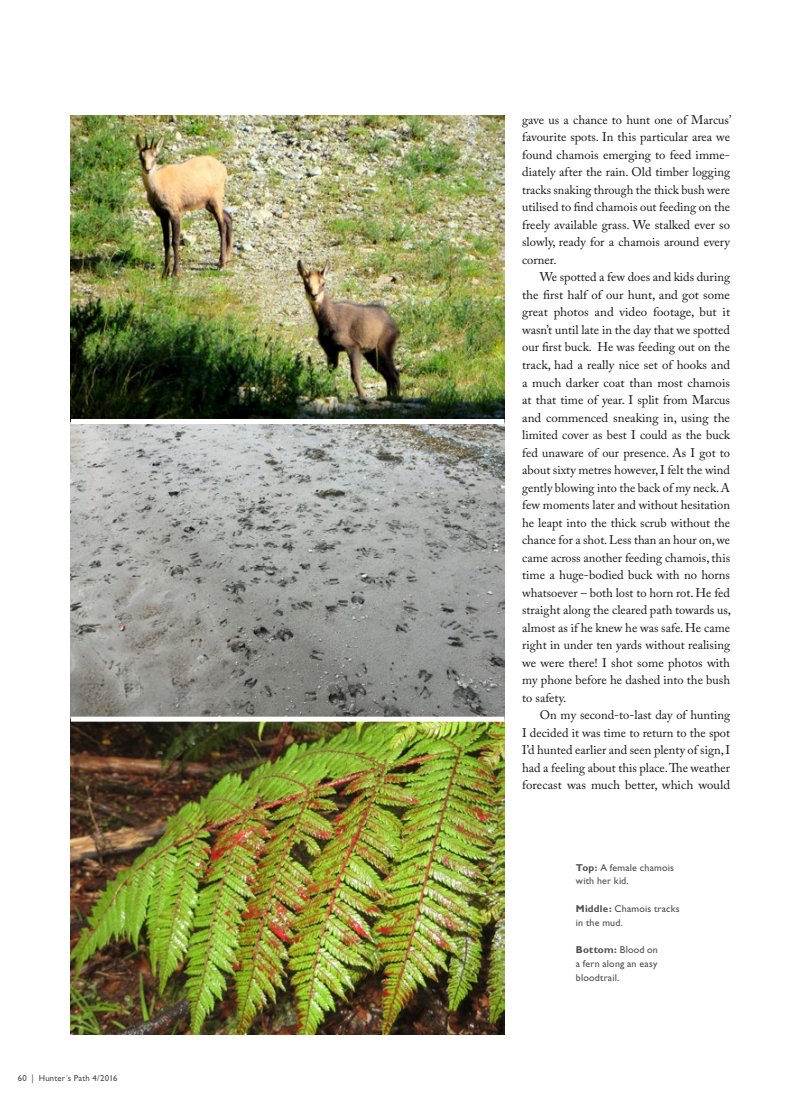
<style>
.page{position:relative;width:801px;height:1099px;background:#fff}
.page>*{position:absolute;margin:0;border:0;box-sizing:border-box;transform-origin:0 0}
.t1{font:12.5px/17.5px "Adobe Caslon Pro";color:#131413;text-align:justify}
.t2{font:10px/13.8px "Gill Sans";letter-spacing:.015em;color:#4d4d4c}
.t3{font:8.75px "Gill Sans";letter-spacing:.025em;color:#4d4d4c}
.s1{font-weight:700}
</style>
<div class="page">
<img style="left:71px;top:115px;width:433px;height:919px">
<div style="left:71px;top:419px;width:433px;height:5px;background:#fff"></div>
<div style="left:71px;top:716px;width:433px;height:5px;background:#fff"></div>
<p class="t3" style="left:18px;top:1073px;width:101px">60 | Hunter´s Path 4/2016</p>
<p class="t1" style="left:522px;top:111px;width:211px">gave us a chance to hunt one of Marcus’ favourite spots. In this particular area we found chamois emerging to feed imme&shy;diately after the rain. Old timber logging tracks snaking through the thick bush were utilised to find chamois out feeding on the freely available grass. We stalked ever so slowly, ready for a chamois around every corner.</p>
<p class="t1" style="left:522px;top:268px;width:210px;text-indent:18px">We spotted a few does and kids during the first half of our hunt, and got some great photos and video footage, but it wasn’t until late in the day that we spotted our first buck. He was feeding out on the track, had a really nice set of hooks and a much darker coat than most chamois at that time of year. I split from Marcus and commenced sneaking in, using the limited cover as best I could as the buck fed unaware of our presence. As I got to about sixty metres however, I felt the wind gently blowing into the back of my neck. A few moments later and without hesitation he leapt into the thick scrub without the chance for a shot. Less than an hour on, we came across another feeding chamois, this time a huge-bodied buck with no horns whatsoever – both lost to horn rot. He fed straight along the cleared path towards us, almost as if he knew he was safe. He came right in under ten yards without realising we were there! I shot some photos with my phone before he dashed into the bush to safety.</p>
<p class="t1" style="left:522px;top:706px;width:209px;text-indent:18px">On my second-to-last day of hunting I decided it was time to return to the spot I’d hunted earlier and seen plenty of sign, I had a feeling about this place. The weather forecast was much better, which would</p>
<p class="t2" style="left:576px;top:860px;width:99px"><span class="s1">Top:</span> A female chamois with her kid.</p>
<p class="t2" style="left:576px;top:901px;width:105px"><span class="s1">Middle:</span> Chamois tracks in the mud.</p>
<p class="t2" style="left:576px;top:942px;width:84px;text-align:justify"><span class="s1">Bottom:</span> Blood on a fern along an easy bloodtrail.</p>
</div>
